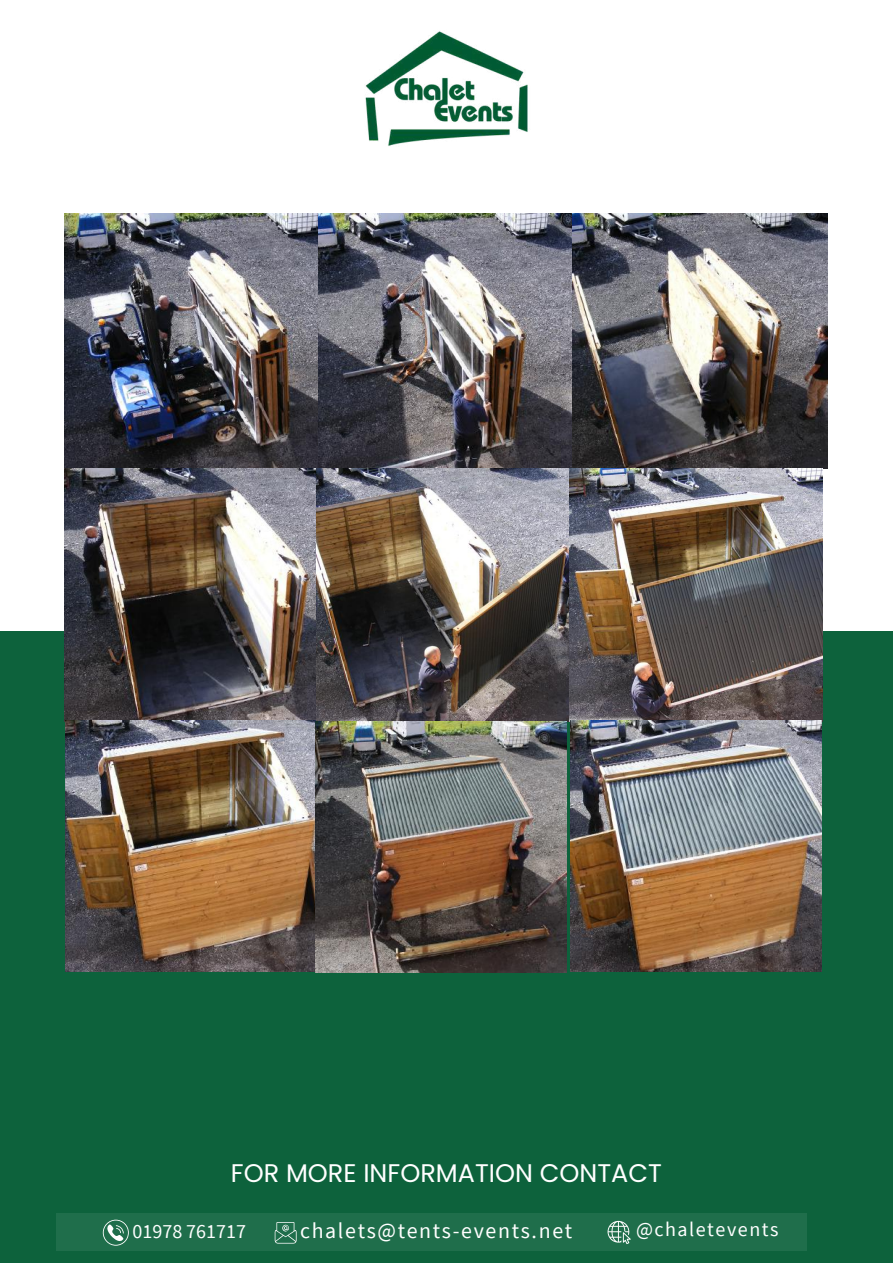
<style>
.page{position:relative;width:893px;height:1264px;background:#fff}
.page>*{position:absolute;margin:0;border:0;box-sizing:border-box;transform-origin:0 0}
.t1{font:25.5px "Poppins";color:#fff}
.t2{font:21.9px "Source Sans Pro";letter-spacing:.075em;color:#fff}
.t3{font:20.1px "Source Sans Pro";letter-spacing:.075em;color:#fff}
.t4{font:20.1px "Source Sans Pro";color:#fff}
</style>
<div class="page">
<div style="left:0;top:631px;width:892px;height:631px;background:#0d623c"></div>
<img style="left:365px;top:31px;width:163px;height:115px">
<img style="left:64px;top:214px;width:763px;height:254px">
<img style="left:64px;top:469px;width:758px;height:252px">
<img style="left:65px;top:720px;width:501px;height:252px">
<img style="left:571px;top:720px;width:250px;height:251px">
<div style="left:57px;top:1213px;width:750px;height:37px;background:#1f6e4b"></div>
<p class="t1" style="left:231px;top:1154px;width:432px">FOR MORE INFORMATION CONTACT</p>
<p class="t4" style="left:132px;top:1218px;width:115px">01978 761717</p>
<p class="t2" style="left:300px;top:1216px;width:273px">chalets@tents-events.net</p>
<p class="t3" style="left:636px;top:1215px;width:144px">@chaletevents</p>
</div>
